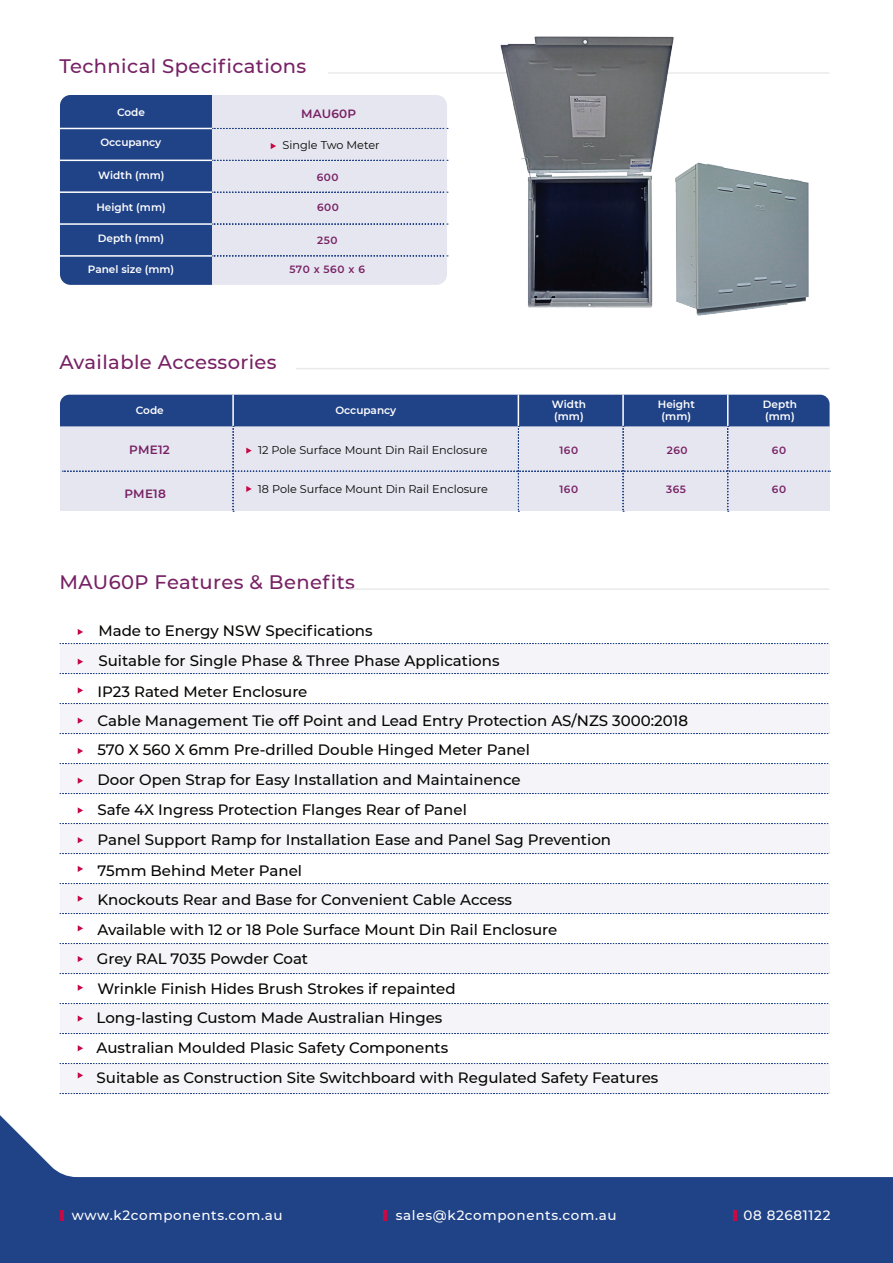
<style>
.page{position:relative;width:893px;height:1263px;background:#fff}
.page>*{position:absolute;margin:0;border:0;box-sizing:border-box;transform-origin:0 0}
.t1{font:500 19.5px "Montserrat";letter-spacing:.02em;color:#772164}
.t2{font:500 15px/29.8px "Montserrat";color:#050504}
.t3{font:500 13.5px "Montserrat";letter-spacing:.05em;color:#fff}
.t4{font:600 12px "Montserrat";letter-spacing:.02em;color:#772164}
.t5{font:11.25px "Montserrat";color:#050504}
.t6{font:600 10.5px/12px "Montserrat";color:#fff}
.t7{font:600 10.5px "Montserrat";letter-spacing:.05em;color:#772164}
</style>
<div class="page">
<div style="left:60px;top:643px;width:770px;height:30px;background:#f5f5f9"></div>
<div style="left:60px;top:703px;width:770px;height:30px;background:#f5f5f9"></div>
<div style="left:60px;top:763px;width:770px;height:30px;background:#f5f5f9"></div>
<div style="left:60px;top:823px;width:770px;height:30px;background:#f5f5f9"></div>
<div style="left:60px;top:883px;width:770px;height:30px;background:#f5f5f9"></div>
<div style="left:60px;top:943px;width:770px;height:30px;background:#f5f5f9"></div>
<div style="left:60px;top:1003px;width:770px;height:30px;background:#f5f5f9"></div>
<div style="left:60px;top:1063px;width:770px;height:30px;background:#f5f5f9"></div>
<svg style="left:60px;top:643px;width:769px;height:1px"></svg>
<svg style="left:60px;top:673px;width:769px;height:1px"></svg>
<svg style="left:60px;top:703px;width:769px;height:1px"></svg>
<svg style="left:60px;top:733px;width:769px;height:1px"></svg>
<svg style="left:60px;top:763px;width:769px;height:1px"></svg>
<svg style="left:60px;top:793px;width:769px;height:1px"></svg>
<svg style="left:60px;top:823px;width:769px;height:1px"></svg>
<svg style="left:60px;top:853px;width:769px;height:1px"></svg>
<svg style="left:60px;top:883px;width:769px;height:1px"></svg>
<svg style="left:60px;top:913px;width:769px;height:1px"></svg>
<svg style="left:60px;top:943px;width:769px;height:1px"></svg>
<svg style="left:60px;top:973px;width:769px;height:1px"></svg>
<svg style="left:60px;top:1003px;width:769px;height:1px"></svg>
<svg style="left:60px;top:1033px;width:769px;height:1px"></svg>
<svg style="left:60px;top:1093px;width:769px;height:1px"></svg>
<svg style="left:60px;top:1063px;width:769px;height:1px"></svg>
<svg style="left:0;top:1115px;width:893px;height:148px;fill:#204287"></svg>
<hr style="left:328px;top:72px;width:502px;height:2px;background:#eaeaea">
<hr style="left:349px;top:588px;width:481px;height:2px;background:#eaeaea">
<hr style="left:296px;top:368px;width:534px;height:1px;background:#eaeaea">
<svg style="left:78px;top:629px;width:5px;height:6px"></svg>
<svg style="left:78px;top:659px;width:5px;height:6px"></svg>
<svg style="left:78px;top:687px;width:5px;height:6px"></svg>
<svg style="left:78px;top:718px;width:5px;height:6px"></svg>
<svg style="left:78px;top:748px;width:5px;height:6px"></svg>
<svg style="left:78px;top:778px;width:5px;height:6px"></svg>
<svg style="left:78px;top:807px;width:5px;height:6px"></svg>
<svg style="left:78px;top:837px;width:5px;height:6px"></svg>
<svg style="left:78px;top:866px;width:5px;height:6px"></svg>
<svg style="left:78px;top:895px;width:5px;height:7px"></svg>
<svg style="left:78px;top:925px;width:5px;height:6px"></svg>
<svg style="left:78px;top:956px;width:5px;height:6px"></svg>
<svg style="left:78px;top:984px;width:5px;height:7px"></svg>
<svg style="left:78px;top:1015px;width:5px;height:6px"></svg>
<svg style="left:78px;top:1045px;width:5px;height:6px"></svg>
<svg style="left:78px;top:1072px;width:5px;height:6px"></svg>
<hr style="left:733px;top:1210px;width:4px;height:10px;background:#c60a45">
<hr style="left:383px;top:1210px;width:4px;height:10px;background:#c60a45">
<hr style="left:60px;top:1210px;width:4px;height:10px;background:#c60a45">
<svg style="left:60px;top:395px;width:771px;height:117px;background:#afb9d3"></svg>
<svg style="left:60px;top:95px;width:388px;height:190px;background:#99a6c7"></svg>
<img style="left:692px;top:162px;width:117px;height:154px">
<img style="left:500px;top:36px;width:192px;height:272px">
<h1 class="t1" style="left:59px;top:52px;width:248px">Technical Specifications</h1>
<p class="t6" style="left:117px;top:105px;width:29px">Code</p>
<p class="t6" style="left:100px;top:136px;width:62px">Occupancy</p>
<p class="t6" style="left:98px;top:168px;width:68px">Width (mm)</p>
<p class="t6" style="left:96px;top:200px;width:71px">Height (mm)</p>
<p class="t6" style="left:98px;top:232px;width:68px">Depth (mm)</p>
<p class="t6" style="left:88px;top:263px;width:88px">Panel size (mm)</p>
<p class="t4" style="left:301px;top:105px;width:57px">MAU60P</p>
<p class="t5" style="left:283px;top:137px;width:99px">Single Two Meter</p>
<p class="t7" style="left:317px;top:169px;width:23px">600</p>
<p class="t7" style="left:317px;top:200px;width:23px">600</p>
<p class="t7" style="left:317px;top:233px;width:22px">250</p>
<p class="t7" style="left:289px;top:262px;width:77px">570 x 560 x 6</p>
<h1 class="t1" style="left:59px;top:348px;width:219px">Available Accessories</h1>
<p class="t6" style="left:136px;top:403px;width:29px">Code</p>
<p class="t6" style="left:335px;top:403px;width:62px">Occupancy</p>
<p class="t6" style="left:552px;top:397px;width:36px">Width (mm)</p>
<p class="t6" style="left:658px;top:397px;width:39px;text-align:center">Height (mm)</p>
<p class="t6" style="left:763px;top:397px;width:36px">Depth (mm)</p>
<p class="t4" style="left:129px;top:441px;width:42px">PME12</p>
<p class="t4" style="left:124px;top:485px;width:43px">PME18</p>
<p class="t5" style="left:258px;top:442px;width:231px">12 Pole Surface Mount Din Rail Enclosure</p>
<p class="t5" style="left:258px;top:482px;width:232px">18 Pole Surface Mount Din Rail Enclosure</p>
<h1 class="t1" style="left:59px;top:569px;width:297px">MAU60P Features &amp; Benefits</h1>
<p class="t7" style="left:559px;top:442px;width:20px">160</p>
<p class="t7" style="left:559px;top:482px;width:20px">160</p>
<p class="t7" style="left:667px;top:442px;width:22px">260</p>
<p class="t7" style="left:666px;top:482px;width:21px">365</p>
<p class="t2" style="left:98px;top:615px;width:403px;line-height:30.5px">Made to Energy NSW Specifications<br>Suitable for Single Phase &amp; Three Phase Applications<br>IP23 Rated Meter Enclosure</p>
<p class="t2" style="left:98px;top:705px;width:592px">Cable Management Tie off Point and Lead Entry Protection AS/NZS 3000:2018<br>570 X 560 X 6mm Pre-drilled Double Hinged Meter Panel<br>Door Open Strap for Easy Installation and Maintainence<br>Safe 4X Ingress Protection Flanges Rear of Panel<br>Panel Support Ramp for Installation Ease and Panel Sag Prevention<br>75mm Behind Meter Panel<br>Knockouts Rear and Base for Convenient Cable Access<br>Available with 12 or 18 Pole Surface Mount Din Rail Enclosure</p>
<p class="t2" style="left:97px;top:943px;width:563px">Grey RAL 7035 Powder Coat<br>Wrinkle Finish Hides Brush Strokes if repainted<br>Long-lasting Custom Made Australian Hinges<br>Australian Moulded Plasic Safety Components<br>Suitable as Construction Site Switchboard with Regulated Safety Features</p>
<p class="t7" style="left:772px;top:442px;width:16px">60</p>
<p class="t7" style="left:772px;top:482px;width:16px">60</p>
<p class="t3" style="left:72px;top:1206px;width:212px">www.k2components.com.au</p>
<p class="t3" style="left:396px;top:1206px;width:222px">sales@k2components.com.au</p>
<p class="t3" style="left:743px;top:1205px;width:88px">08 82681122</p>
</div>
